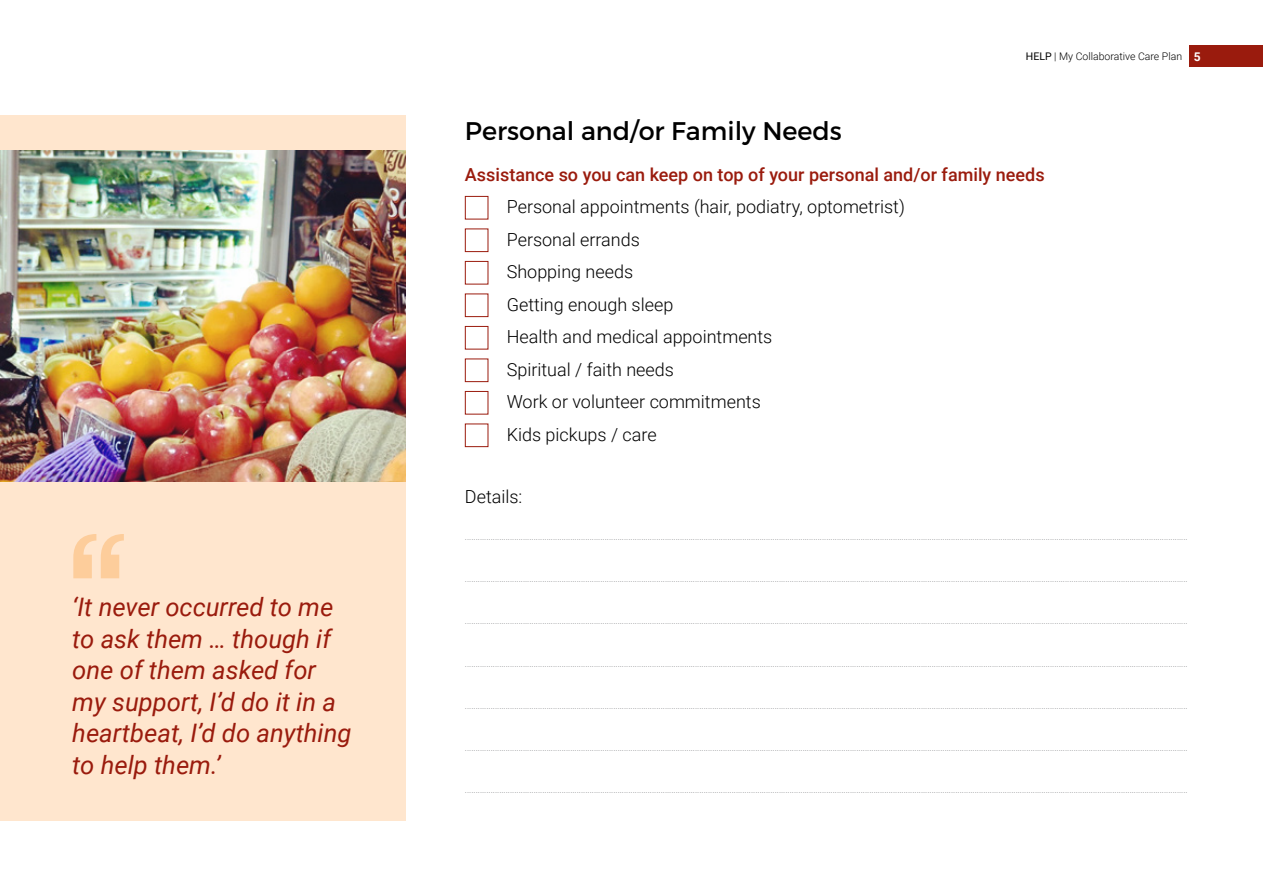
<style>
.page{position:relative;width:1263px;height:893px;background:#fff}
.page>*{position:absolute;margin:0;border:0;box-sizing:border-box;transform-origin:0 0}
.t1{font:italic 25.5px/31.5px "Roboto";color:#9a1b0d}
.t2{font:25.5px "Montserrat";color:#000}
.t3{font:300 18px/32.5px "Roboto";color:#000}
.t4{font:500 18px "Roboto";color:#9a1b0d}
.t5{font:300 10.5px "Roboto";color:#000}
.t6{font:300 9px "Roboto";color:#6d6e71}
.s1{font-weight:400}
.s2{font-weight:700;font-size:12px;color:#fff}
</style>
<div class="page">
<div style="left:1189px;top:46px;width:74px;height:21px;background:#9a1b0d"></div>
<div style="left:465px;top:196px;width:23px;height:23px;border:1px solid #9a1b0d"></div>
<div style="left:465px;top:229px;width:23px;height:23px;border:1px solid #9a1b0d"></div>
<div style="left:465px;top:261px;width:23px;height:23px;border:1px solid #9a1b0d"></div>
<div style="left:465px;top:294px;width:23px;height:23px;border:1px solid #9a1b0d"></div>
<div style="left:465px;top:326px;width:23px;height:23px;border:1px solid #9a1b0d"></div>
<div style="left:465px;top:359px;width:23px;height:23px;border:1px solid #9a1b0d"></div>
<div style="left:465px;top:391px;width:23px;height:23px;border:1px solid #9a1b0d"></div>
<div style="left:465px;top:424px;width:23px;height:23px;border:1px solid #9a1b0d"></div>
<div style="left:0;top:115px;width:405px;height:706px;background:#ffe6ce"></div>
<img style="left:0;top:151px;width:405px;height:331px">
<svg style="left:73px;top:534px;width:51px;height:44px"></svg>
<h1 class="t1" style="left:72px;top:591px;width:281px">‘It never occurred to me to ask them … though if one of them asked for my support, I’d do it in a heartbeat, I’d do anything to help them.’</h1>
<p class="t5" style="left:1026px;top:49px;width:176px"><span class="s1">HELP</span> | My Collaborative Care Plan <span class="s2">5</span></p>
<h1 class="t2" style="left:465px;top:115px;width:378px">Personal and/or Family Needs</h1>
<h2 class="t4" style="left:465px;top:162px;width:581px">Assistance so you can keep on top of your personal and/or family needs</h2>
<h2 class="t3" style="left:507px;top:190px;width:400px">Personal appointments (hair, podiatry, optometrist)<br>Personal errands<br>Shopping needs<br>Getting enough sleep<br>Health and medical appointments<br>Spiritual / faith needs<br>Work or volunteer commitments<br>Kids pickups / care</h2>
<h2 class="t3" style="left:465px;top:480px;width:59px">Details:</h2>
<p class="t6" style="left:465px;top:530px;width:724px">................................................................................................................................................................................................................................................................................................................................................</p>
<p class="t6" style="left:465px;top:573px;width:724px">................................................................................................................................................................................................................................................................................................................................................</p>
<p class="t6" style="left:465px;top:615px;width:724px">................................................................................................................................................................................................................................................................................................................................................</p>
<p class="t6" style="left:465px;top:657px;width:724px">................................................................................................................................................................................................................................................................................................................................................</p>
<p class="t6" style="left:465px;top:699px;width:724px">................................................................................................................................................................................................................................................................................................................................................</p>
<p class="t6" style="left:465px;top:741px;width:724px">................................................................................................................................................................................................................................................................................................................................................</p>
<p class="t6" style="left:465px;top:784px;width:724px">................................................................................................................................................................................................................................................................................................................................................</p>
</div>
